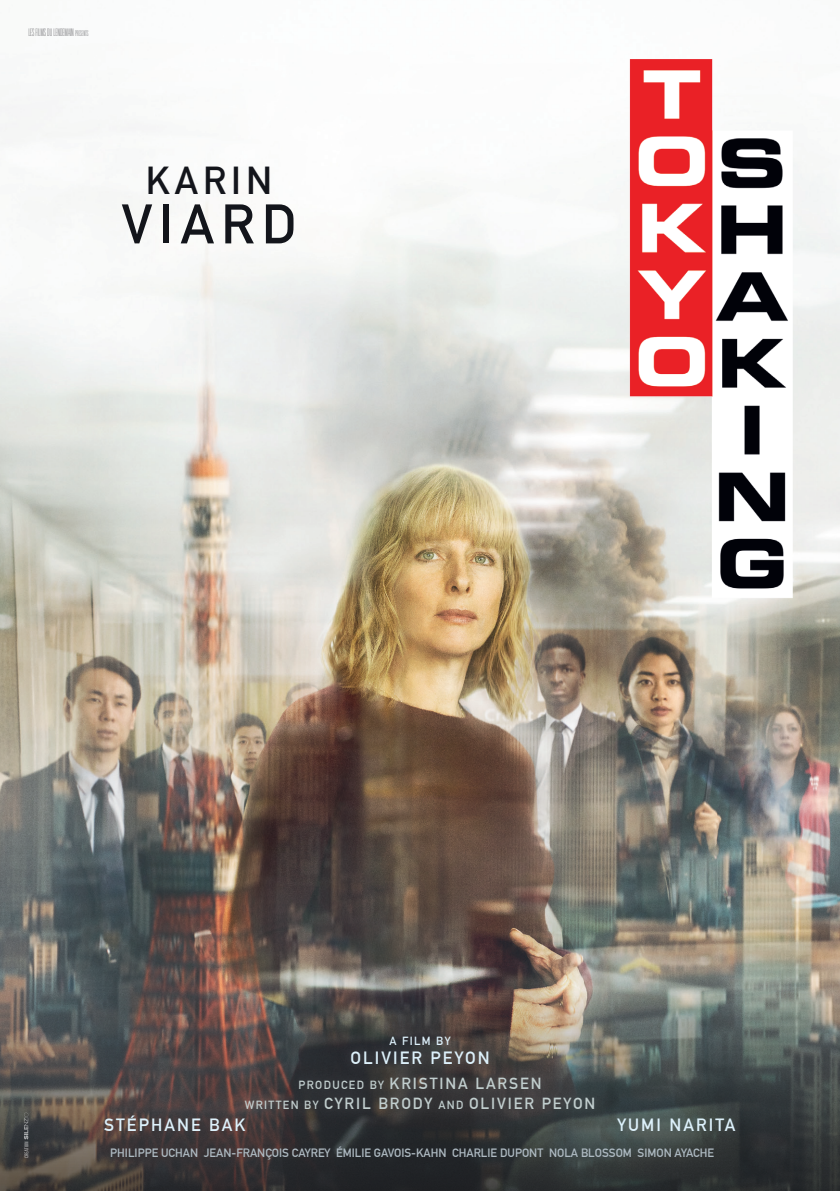
<style>
.page{position:relative;width:840px;height:1191px;background:#fff}
.page>*{position:absolute;margin:0;border:0;box-sizing:border-box;transform-origin:0 0}
.t1{font:700 54.8px "DIN Alternate";letter-spacing:.13em;color:#13151b}
.t2{font:700 38.2px "DIN Alternate";letter-spacing:.13em;color:#13151b}
.t3{font:700 17.4px "DIN Alternate";letter-spacing:.12em;color:#ddf1fb}
.t4{font:700 15.8px "DIN Alternate";letter-spacing:.12em;color:#c1cece}
.t5{font:700 11.8px "DIN Alternate";color:#aebac2}
.t6{font:700 11.6px "DIN Alternate";letter-spacing:.12em;color:#ddf1fb}
.t7{font:100 ultra-condensed 10.4px "Univers";color:#828285}
.s1{font-size:7.8px}
.s2{font-size:11.6px}
</style>
<div class="page">
<img style="left:0;top:106px;width:839px;height:883px">
<svg style="left:0;top:989px;width:839px;height:202px;background:#4c4b49"></svg>
<svg style="left:24px;top:1112px;width:4px;height:45px"></svg>
<div style="left:232px;top:1023px;width:374px;height:99px;background:#828285;opacity:.6"></div>
<img style="left:585px;top:59px;width:252px;height:565px">
<p class="t7" style="left:28px;top:27px;width:61px">LES FILMS DU LENDEMAIN <span class="s1">PRESENTS</span></p>
<h2 class="t2" style="left:146px;top:151px;width:128px">KARIN</h2>
<h1 class="t1" style="left:122px;top:182px;width:176px">VIARD</h1>
<p class="t6" style="left:389px;top:1031px;width:63px">A FILM BY</p>
<h3 class="t3" style="left:350px;top:1045px;width:141px">OLIVIER PEYON</h3>
<h3 class="t4" style="left:298px;top:1071px;width:244px"><span class="s2">PRODUCED BY</span> KRISTINA LARSEN</h3>
<h3 class="t4" style="left:244px;top:1091px;width:352px"><span class="s2">WRITTEN BY</span> CYRIL BRODY <span class="s2">AND</span> OLIVIER PEYON</h3>
<h3 class="t3" style="left:104px;top:1111px;width:143px">STÉPHANE BAK</h3>
<h3 class="t3" style="left:617px;top:1111px;width:119px">YUMI NARITA</h3>
<p class="t5" style="left:110px;top:1144px;width:605px">PHILIPPE UCHAN JEAN-FRANÇOIS CAYREY ÉMILIE GAVOIS-KAHN CHARLIE DUPONT NOLA BLOSSOM SIMON AYACHE</p>
</div>
